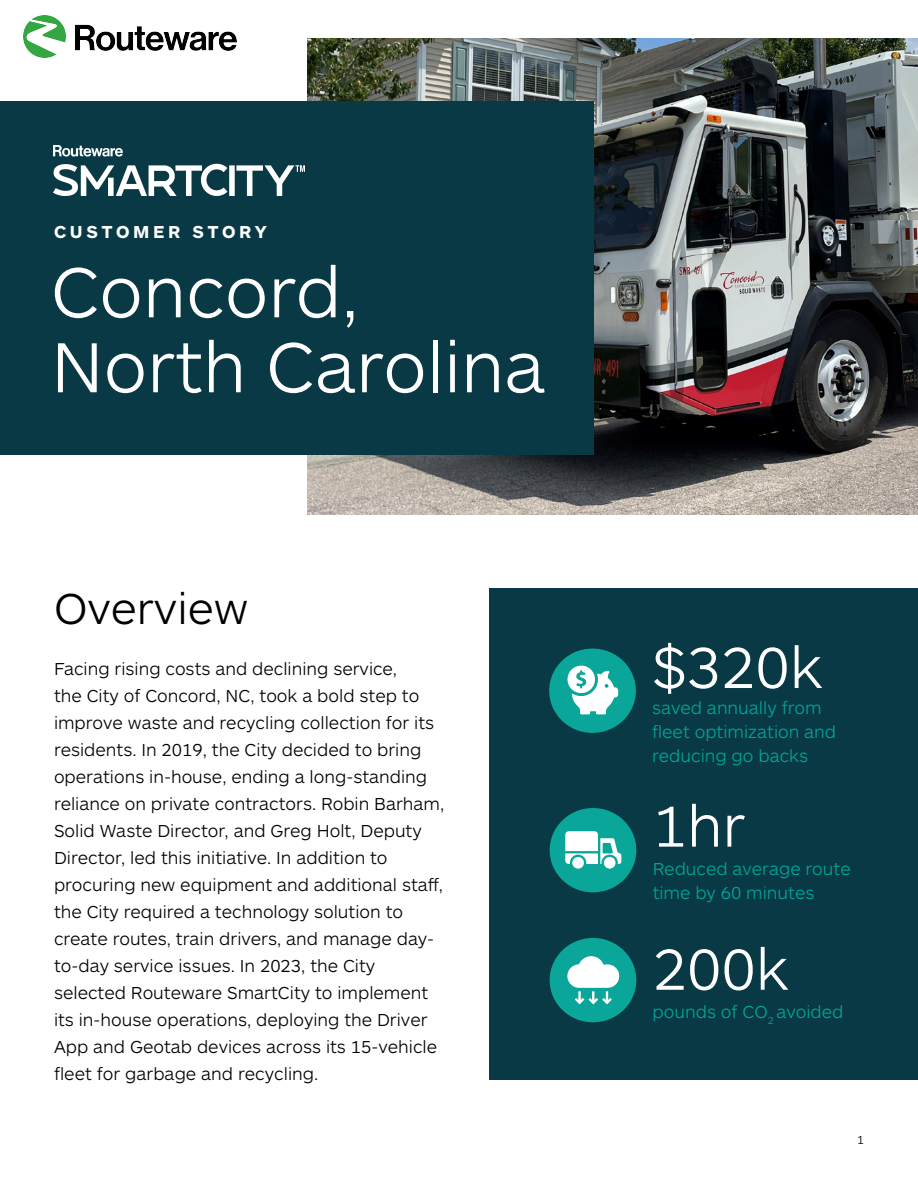
<style>
.page{position:relative;width:918px;height:1188px;background:#fff}
.page>*{position:absolute;margin:0;border:0;box-sizing:border-box;transform-origin:0 0}
.t1{font:300 73.5px/75px "ARS Maquette";color:#fff}
.t2{font:300 60px "ARS Maquette";color:#fff}
.t3{font:300 45px "ARS Maquette";color:#000}
.t4{font:300 18px/27px "ARS Maquette";color:#000}
.t5{font:300 18px/24px "ARS Maquette";color:#00a599}
.t6{font:300 18px "ARS Maquette";color:#00a699}
.t7{font:700 18px "ARS Maquette";letter-spacing:.2em;color:#fff}
.t8{font:300 12px "ARS Maquette";color:#000}
</style>
<div class="page">
<img style="left:308px;top:39px;width:610px;height:475px">
<div style="left:0;top:101px;width:594px;height:353px;background:#093944"></div>
<div style="left:489px;top:588px;width:429px;height:492px;background:#093944"></div>
<div style="left:550px;top:938px;width:86px;height:84px;background:#0aa699;border-radius:50%"></div>
<svg style="left:567px;top:956px;width:53px;height:48px"></svg>
<div style="left:549px;top:649px;width:87px;height:84px;background:#0aa699;border-radius:50%"></div>
<svg style="left:567px;top:666px;width:51px;height:48px"></svg>
<div style="left:550px;top:808px;width:86px;height:84px;background:#0aa699;border-radius:50%"></div>
<svg style="left:572px;top:857px;width:12px;height:12px"></svg>
<svg style="left:604px;top:857px;width:12px;height:12px"></svg>
<svg style="left:565px;top:831px;width:56px;height:33px"></svg>
<img style="left:53px;top:146px;width:252px;height:50px">
<img style="left:24px;top:15px;width:213px;height:43px">
<p class="t7" style="left:54px;top:220px;width:214px">CUSTOMER STORY</p>
<h1 class="t1" style="left:51px;top:251px;width:496px">Concord,<br>North Carolina</h1>
<h3 class="t3" style="left:54px;top:580px;width:196px">Overview</h3>
<p class="t4" style="left:54px;top:654px;width:392px">Facing rising costs and declining service,<br>the City of Concord, NC, took a bold step to improve waste and recycling collection for its residents. In 2019, the City decided to bring operations in-house, ending a long-standing reliance on private contractors. Robin Barham, Solid Waste Director, and Greg Holt, Deputy Director, led this initiative. In addition to procuring new equipment and additional staff, the City required a technology solution to create routes, train drivers, and manage day&shy;to-day service issues. In 2023, the City selected Routeware SmartCity to implement its in-house operations, deploying the Driver App and Geotab devices across its 15-vehicle fleet for garbage and recycling.</p>
<h2 class="t2" style="left:652px;top:629px;width:172px">$320k</h2>
<p class="t5" style="left:652px;top:695px;width:186px">saved annually from fleet optimization and reducing go backs</p>
<h2 class="t2" style="left:653px;top:787px;width:94px">1hr</h2>
<p class="t5" style="left:653px;top:856px;width:200px">Reduced average route time by 60 minutes</p>
<h2 class="t2" style="left:653px;top:931px;width:138px">200k</h2>
<p class="t6" style="left:653px;top:1000px;width:192px">pounds of CO<sub>2</sub> avoided</p>
<p class="t8" style="left:857px;top:1132px;width:8px">1</p>
</div>
